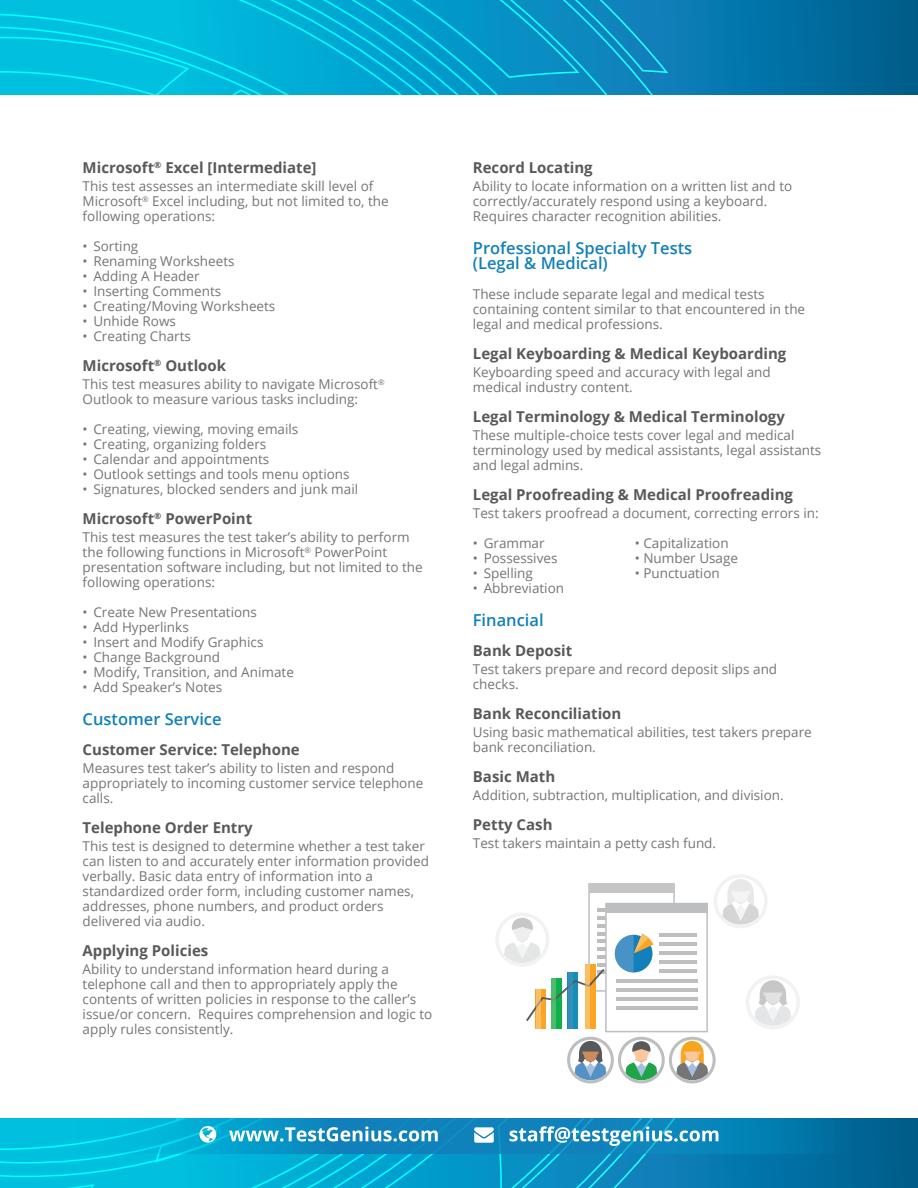
<style>
.page{position:relative;width:918px;height:1188px;background:#fff}
.page>*{position:absolute;margin:0;border:0;box-sizing:border-box;transform-origin:0 0}
.t1{font:600 16.5px/15px "Open Sans";color:#1280ba}
.t2{font:700 15px "Open Sans";color:#58595b}
.t3{font:13.5px/15px "Open Sans";color:#737577}
</style>
<div class="page">
<svg style="left:713px;top:0;width:205px;height:94px;background:#006b9d"></svg>
<div style="left:0;top:1119px;width:918px;height:69px;background:#006290"></div>
<svg style="left:11px;top:0;width:702px;height:94px;background:#04a8d1"></svg>
<svg style="left:0;top:1119px;width:837px;height:69px;background:#12a0cb"></svg>
<svg style="left:496px;top:874px;width:304px;height:209px"></svg>
<p class="t2" style="left:83px;top:157px;width:235px">Microsoft<sup>®</sup> Excel [Intermediate]</p>
<p class="t3" style="left:83px;top:179px;width:308px">This test assesses an intermediate skill level of<br>Microsoft<sup>®</sup> Excel including, but not limited to, the following operations:</p>
<p class="t3" style="left:83px;top:239px;width:57px">• Sorting</p>
<p class="t3" style="left:83px;top:254px;width:154px">• Renaming Worksheets</p>
<p class="t3" style="left:83px;top:269px;width:118px">• Adding A Header</p>
<p class="t3" style="left:83px;top:284px;width:140px">• Inserting Comments</p>
<p class="t3" style="left:83px;top:299px;width:194px">• Creating/Moving Worksheets</p>
<p class="t3" style="left:83px;top:314px;width:95px">• Unhide Rows</p>
<p class="t3" style="left:83px;top:329px;width:110px">• Creating Charts</p>
<p class="t2" style="left:83px;top:355px;width:145px">Microsoft<sup>®</sup> Outlook</p>
<p class="t3" style="left:83px;top:377px;width:303px">This test measures ability to navigate Microsoft<sup>®<br></sup>Outlook to measure various tasks including:</p>
<p class="t3" style="left:83px;top:422px;width:217px">• Creating, viewing, moving emails</p>
<p class="t3" style="left:83px;top:437px;width:185px">• Creating, organizing folders</p>
<p class="t3" style="left:83px;top:452px;width:188px">• Calendar and appointments</p>
<p class="t3" style="left:83px;top:467px;width:269px">• Outlook settings and tools menu options</p>
<p class="t3" style="left:83px;top:482px;width:277px">• Signatures, blocked senders and junk mail</p>
<p class="t2" style="left:83px;top:508px;width:171px">Microsoft<sup>®</sup> PowerPoint</p>
<p class="t3" style="left:83px;top:530px;width:342px">This test measures the test taker’s ability to perform the following functions in Microsoft<sup>®</sup> PowerPoint presentation software including, but not limited to the following operations:</p>
<p class="t3" style="left:83px;top:605px;width:176px">• Create New Presentations</p>
<p class="t3" style="left:83px;top:620px;width:108px">• Add Hyperlinks</p>
<p class="t3" style="left:83px;top:635px;width:182px">• Insert and Modify Graphics</p>
<p class="t3" style="left:83px;top:650px;width:139px">• Change Background</p>
<p class="t3" style="left:83px;top:665px;width:213px">• Modify, Transition, and Animate</p>
<p class="t3" style="left:83px;top:680px;width:141px">• Add Speaker’s Notes</p>
<p class="t1" style="left:83px;top:712px;width:141px">Customer Service</p>
<p class="t2" style="left:83px;top:739px;width:219px">Customer Service: Telephone</p>
<p class="t3" style="left:83px;top:761px;width:342px">Measures test taker’s ability to listen and respond appropriately to incoming customer service telephone calls.</p>
<p class="t2" style="left:83px;top:817px;width:172px">Telephone Order Entry</p>
<p class="t3" style="left:83px;top:839px;width:348px">This test is designed to determine whether a test taker can listen to and accurately enter information provided verbally. Basic data entry of information into a standardized order form, including customer names, addresses, phone numbers, and product orders delivered via audio.</p>
<p class="t2" style="left:83px;top:940px;width:127px">Applying Policies</p>
<p class="t3" style="left:83px;top:962px;width:351px">Ability to understand information heard during a telephone call and then to appropriately apply the contents of written policies in response to the caller’s issue/or concern. Requires comprehension and logic to apply rules consistently.</p>
<p class="t2" style="left:473px;top:157px;width:121px">Record Locating</p>
<p class="t3" style="left:473px;top:179px;width:321px">Ability to locate information on a written list and to correctly/accurately respond using a keyboard.<br>Requires character recognition abilities.</p>
<p class="t1" style="left:473px;top:241px;width:221px">Professional Specialty Tests (Legal &amp; Medical)</p>
<p class="t3" style="left:473px;top:287px;width:334px">These include separate legal and medical tests containing content similar to that encountered in the legal and medical professions.</p>
<p class="t2" style="left:473px;top:343px;width:315px">Legal Keyboarding &amp; Medical Keyboarding</p>
<p class="t3" style="left:473px;top:365px;width:299px">Keyboarding speed and accuracy with legal and medical industry content.</p>
<p class="t2" style="left:473px;top:406px;width:314px">Legal Terminology &amp; Medical Terminology</p>
<p class="t3" style="left:473px;top:428px;width:350px">These multiple-choice tests cover legal and medical terminology used by medical assistants, legal assistants and legal admins.</p>
<p class="t2" style="left:473px;top:484px;width:322px">Legal Proofreading &amp; Medical Proofreading</p>
<p class="t3" style="left:473px;top:506px;width:347px">Test takers proofread a document, correcting errors in:</p>
<p class="t3" style="left:473px;top:536px;width:73px">• Grammar</p>
<p class="t3" style="left:635px;top:536px;width:95px">• Capitalization</p>
<p class="t3" style="left:473px;top:551px;width:86px">• Possessives</p>
<p class="t3" style="left:635px;top:551px;width:105px">• Number Usage</p>
<p class="t3" style="left:473px;top:566px;width:61px">• Spelling</p>
<p class="t3" style="left:635px;top:566px;width:86px">• Punctuation</p>
<p class="t3" style="left:473px;top:581px;width:93px">• Abbreviation</p>
<p class="t1" style="left:473px;top:613px;width:72px">Financial</p>
<p class="t2" style="left:473px;top:640px;width:101px">Bank Deposit</p>
<p class="t3" style="left:473px;top:662px;width:306px">Test takers prepare and record deposit slips and checks.</p>
<p class="t2" style="left:473px;top:703px;width:150px">Bank Reconciliation</p>
<p class="t3" style="left:473px;top:725px;width:340px">Using basic mathematical abilities, test takers prepare bank reconciliation.</p>
<p class="t2" style="left:473px;top:766px;width:84px">Basic Math</p>
<p class="t3" style="left:473px;top:788px;width:312px">Addition, subtraction, multiplication, and division.</p>
<p class="t2" style="left:473px;top:814px;width:81px">Petty Cash</p>
<p class="t3" style="left:473px;top:836px;width:245px">Test takers maintain a petty cash fund.</p>
</div>
